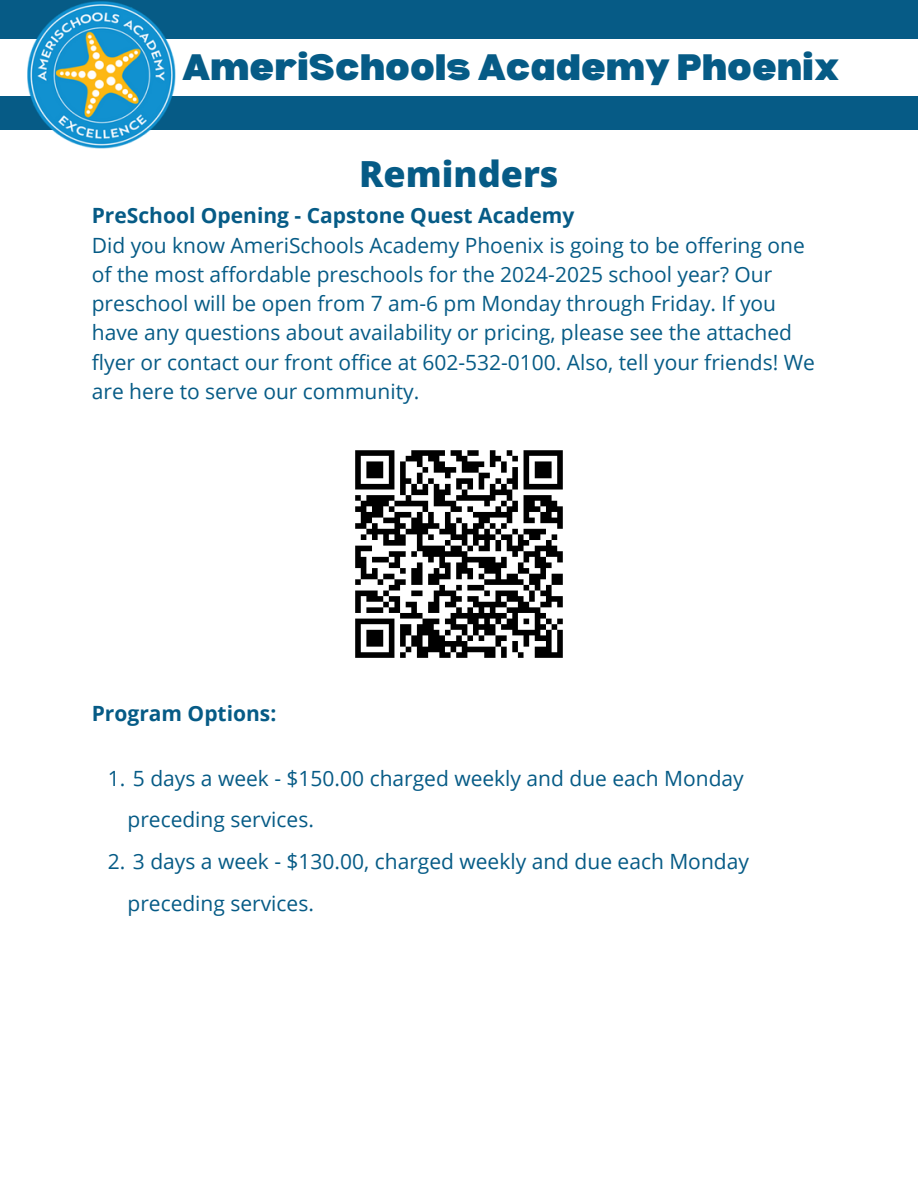
<style>
.page{position:relative;width:918px;height:1188px;background:#fff}
.page>*{position:absolute;margin:0;border:0;box-sizing:border-box;transform-origin:0 0}
.t1{font:900 36px "Bernoru";color:#065b86}
.t2{font:800 36px "Open Sans";color:#065b86}
.t3{font:21px/29.2px "Open Sans";color:#065b86}
.t4{font:700 21px "Open Sans";color:#065b86}
</style>
<div class="page">
<div style="left:0;top:95px;width:918px;height:35px;background:#065b86"></div>
<div style="left:0;top:0;width:918px;height:39px;background:#065b86"></div>
<img style="left:28px;top:1px;width:147px;height:147px">
<svg style="left:355px;top:450px;width:208px;height:208px"></svg>
<p class="t1" style="left:182px;top:46px;width:659px">AmeriSchools Academy Phoenix</p>
<p class="t2" style="left:359px;top:149px;width:201px">Reminders</p>
<h1 class="t4" style="left:92px;top:201px;width:484px">PreSchool Opening - Capstone Quest Academy</h1>
<h1 class="t3" style="left:92px;top:230px;width:725px">Did you know AmeriSchools Academy Phoenix is going to be offering one of the most affordable preschools for the 2024-2025 school year? Our preschool will be open from 7 am-6 pm Monday through Friday. If you have any questions about availability or pricing, please see the attached flyer or contact our front office at 602-532-0100. Also, tell your friends! We are here to serve our community.</h1>
<p class="t4" style="left:92px;top:698px;width:186px">Program Options:</p>
<p class="t3" style="left:127px;top:757px;width:618px;line-height:41.7px;text-indent:-20px">1. 5 days a week - $150.00 charged weekly and due each Monday preceding services.</p>
<h2 class="t3" style="left:127px;top:840px;width:623px;line-height:41.7px;text-indent:-20px">2. 3 days a week - $130.00, charged weekly and due each Monday preceding services.</h2>
</div>
